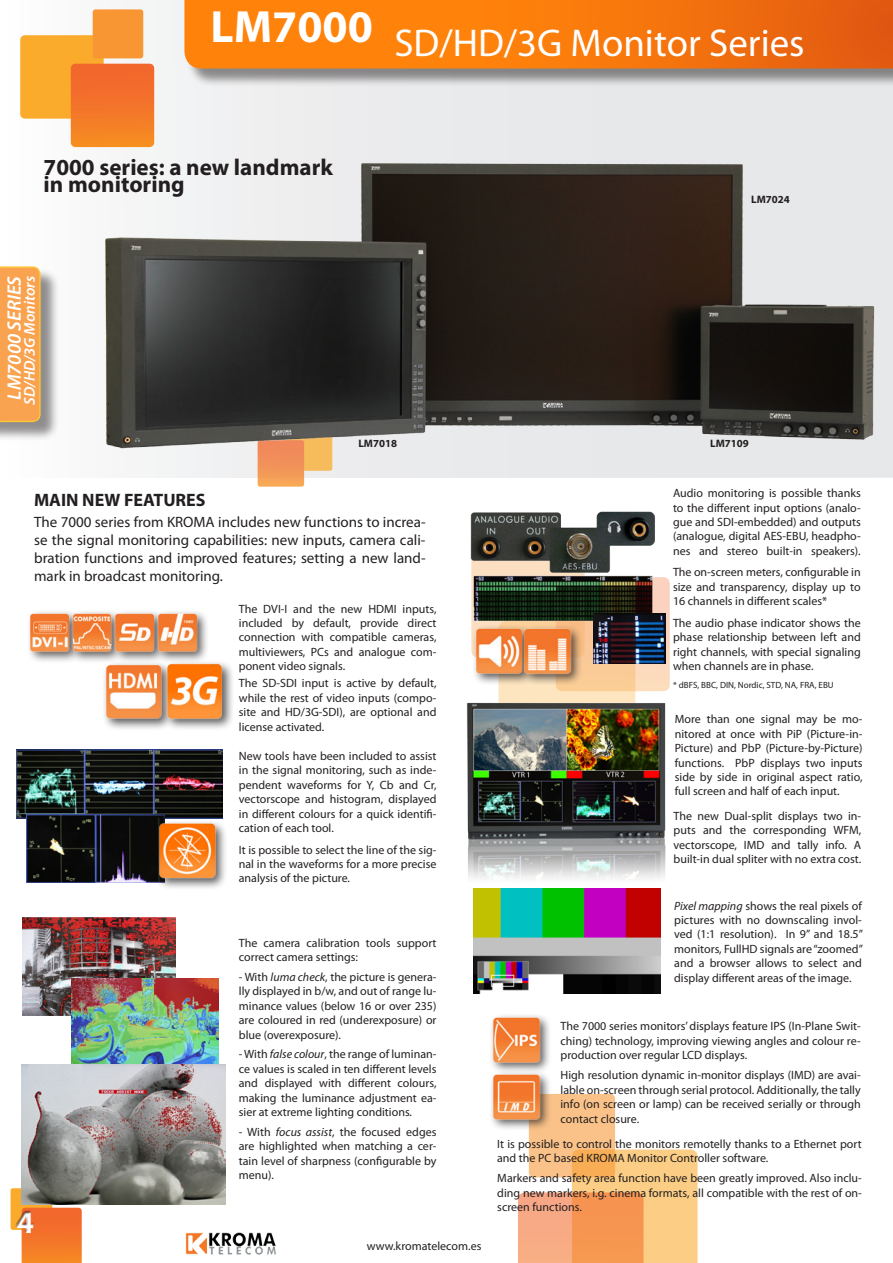
<style>
.page{position:relative;width:893px;height:1263px;background:#fff}
.page>*{position:absolute;margin:0;border:0;box-sizing:border-box;transform-origin:0 0}
.t1{font:700 45.45px "Myriad Pro";color:#fff}
.t2{font:38.85px "Myriad Pro";color:#fff}
.t3{font:700 31.5px "Myriad Pro";color:#fff}
.t4{font:700 23.1px/17.2px "Myriad Pro";color:#231f20}
.t5{font:italic 600 19.5px "Myriad Pro";color:#fff}
.t6{font:700 18px "Myriad Pro";color:#231f20}
.t7{font:italic 600 15.6px "Myriad Pro";color:#fff}
.t8{font:15px/18px "Myriad Pro";color:#231f20;text-align:justify}
.t9{font:12px/14.4px "Myriad Pro";color:#231f20;text-align:justify}
.t10{font:700 10.8px "Myriad Pro";color:#231f20}
.t11{font:9px "Myriad Pro";color:#231f20}
.s1{font-style:italic}
</style>
<div class="page">
<img style="left:185px;top:1232px;width:91px;height:23px">
<svg style="left:70px;top:0;width:823px;height:478px"></svg>
<svg style="left:11px;top:1188px;width:41px;height:42px"></svg>
<svg style="left:22px;top:1208px;width:60px;height:55px;background:#f3762a"></svg>
<svg style="left:258px;top:471px;width:46px;height:16px"></svg>
<div style="left:498px;top:621px;width:137px;height:137px;background:#fde5c0;border-radius:7px"></div>
<svg style="left:556px;top:637px;width:114px;height:54px;background:#f3cba0"></svg>
<svg style="left:518px;top:1149px;width:180px;height:114px;background:#f9ba7e"></svg>
<svg style="left:529px;top:1094px;width:86px;height:83px;background:#f9be7e"></svg>
<div style="left:20px;top:35px;width:84px;height:84px;background:#faab2c;border-radius:5px"></div>
<svg style="left:71px;top:64px;width:83px;height:83px;background:#f26e2b"></svg>
<div style="left:93px;top:9px;width:50px;height:49px;background:#f79632;border-radius:3px"></div>
<div style="left:186px;top:0;width:707px;height:87px;background:#231f20;opacity:.5"></div>
<svg style="left:184px;top:0;width:709px;height:68px;background:#f7770d"></svg>
<div style="left:0;top:268px;width:59px;height:172px;background:#231f20;opacity:.5"></div>
<svg style="left:0;top:266px;width:41px;height:156px;background:#f8a450"></svg>
<div style="left:26px;top:609px;width:55px;height:54px;background:#231f20;opacity:.75"></div>
<img style="left:26px;top:610px;width:42px;height:47px">
<div style="left:68px;top:609px;width:55px;height:54px;background:#231f20;opacity:.75"></div>
<img style="left:68px;top:610px;width:43px;height:47px">
<div style="left:102px;top:660px;width:72px;height:70px;background:#231f20;opacity:.75"></div>
<img style="left:99px;top:654px;width:61px;height:68px">
<div style="left:163px;top:660px;width:71px;height:70px;background:#231f20;opacity:.75"></div>
<img style="left:160px;top:662px;width:70px;height:66px">
<img style="left:470px;top:511px;width:200px;height:126px">
<div style="left:472px;top:624px;width:62px;height:61px;background:#231f20;opacity:.75"></div>
<img style="left:470px;top:624px;width:49px;height:56px">
<div style="left:520px;top:624px;width:63px;height:61px;background:#231f20;opacity:.75"></div>
<img style="left:519px;top:624px;width:58px;height:56px">
<img style="left:80px;top:109px;width:811px;height:362px">
<div style="left:489px;top:1070px;width:62px;height:61px;background:#231f20;opacity:.75"></div>
<img style="left:489px;top:1074px;width:57px;height:52px">
<div style="left:489px;top:1013px;width:62px;height:61px;background:#231f20;opacity:.75"></div>
<div style="left:111px;top:609px;width:55px;height:54px;background:#231f20;opacity:.75"></div>
<img style="left:111px;top:610px;width:42px;height:47px">
<div style="left:154px;top:609px;width:55px;height:54px;background:#231f20;opacity:.75"></div>
<img style="left:153px;top:610px;width:49px;height:47px">
<img style="left:17px;top:749px;width:205px;height:69px">
<img style="left:27px;top:814px;width:137px;height:69px">
<div style="left:155px;top:819px;width:73px;height:71px;background:#231f20;opacity:.75"></div>
<img style="left:153px;top:821px;width:70px;height:65px">
<img style="left:22px;top:918px;width:154px;height:97px">
<img style="left:72px;top:978px;width:147px;height:87px">
<img style="left:21px;top:1065px;width:204px;height:139px">
<img style="left:593px;top:613px;width:72px;height:50px">
<img style="left:473px;top:888px;width:188px;height:106px">
<div style="left:15px;top:1211px;width:21px;height:24px;background:#fff;opacity:.08"></div>
<div style="left:15px;top:1210px;width:20px;height:24px;background:#231f20;opacity:.75"></div>
<img style="left:466px;top:698px;width:200px;height:180px">
<h1 class="t1" style="left:211px;top:-3px;width:164px">LM7000</h1>
<h2 class="t2" style="left:394px;top:19px;width:412px">SD/HD/3G Monitor Series</h2>
<h3 class="t4" style="left:44px;top:157px;width:291px">7000 series: a new landmark in monitoring</h3>
<p class="t10" style="left:751px;top:193px;width:40px">LM7024</p>
<h3 class="t5" style="left:2px;top:400px;width:125px;rotate:-90deg">LM7000 SERIES</h3>
<h3 class="t7" style="left:20px;top:405px;width:130px;rotate:-90deg">SD/HD/3G Monitors</h3>
<p class="t10" style="left:358px;top:436px;width:40px">LM7018</p>
<p class="t10" style="left:710px;top:436px;width:40px">LM7109</p>
<h3 class="t6" style="left:34px;top:488px;width:173px">MAIN NEW FEATURES</h3>
<p class="t8" style="left:34px;top:513px;width:393px">The 7000 series from KROMA includes new functions to increa&shy;se the signal monitoring capabilities: new inputs, camera cali&shy;bration functions and improved features; setting a new land&shy;mark in broadcast monitoring.</p>
<p class="t9" style="left:239px;top:601px;width:199px">The DVI-I and the new HDMI inputs, included by default, provide direct connection with compatible cameras, multiviewers, PCs and analogue com&shy;ponent video signals.</p>
<p class="t9" style="left:239px;top:676px;width:199px">The SD-SDI input is active by default, while the rest of video inputs (compo&shy;site and HD/3G-SDI), are optional and license activated.</p>
<p class="t9" style="left:239px;top:749px;width:199px">New tools have been included to assist in the signal monitoring, such as inde&shy;pendent waveforms for Y, Cb and Cr, vectorscope and histogram, displayed in different colours for a quick identifi&shy;cation of each tool.</p>
<p class="t9" style="left:239px;top:842px;width:199px">It is possible to select the line of the sig&shy;nal in the waveforms for a more precise analysis of the picture.</p>
<h3 class="t3" style="left:17px;top:1202px;width:19px">4</h3>
<p class="t9" style="left:239px;top:935px;width:199px">The camera calibration tools support correct camera settings:</p>
<p class="t9" style="left:239px;top:970px;width:199px">- With <span class="s1">luma check</span>, the picture is genera&shy;lly displayed in b/w, and out of range lu&shy;minance values (below 16 or over 235) are coloured in red (underexposure) or blue (overexposure).</p>
<p class="t9" style="left:239px;top:1047px;width:199px">- With <span class="s1">false colour</span>, the range of luminan&shy;ce values is scaled in ten different levels and displayed with different colours, making the luminance adjustment ea&shy;sier at extreme lighting conditions.</p>
<p class="t9" style="left:239px;top:1124px;width:199px">- With <span class="s1">focus assist</span>, the focused edges are highlighted when matching a cer&shy;tain level of sharpness (configurable by menu).</p>
<p class="t9" style="left:367px;top:1238px;width:116px">www.kromatelecom.es</p>
<p class="t9" style="left:673px;top:486px;width:189px">Audio monitoring is possible thanks to the different input options (analo&shy;gue and SDI-embedded) and outputs (analogue, digital AES-EBU, headpho&shy;nes and stereo built-in speakers).</p>
<p class="t9" style="left:673px;top:565px;width:189px">The on-screen meters, configurable in size and transparency, display up to 16 channels in different scales*</p>
<p class="t9" style="left:673px;top:615px;width:189px">The audio phase indicator shows the phase relationship between left and right channels, with special signaling when channels are in phase.</p>
<p class="t11" style="left:673px;top:679px;width:162px">* dBFS, BBC, DIN, Nordic, STD, NA, FRA, EBU</p>
<p class="t9" style="left:675px;top:712px;width:189px">More than one signal may be mo&shy;nitored at once with PiP (Picture-in-Picture) and PbP (Picture-by-Picture) functions. PbP displays two inputs side by side in original aspect ratio, full screen and half of each input.</p>
<p class="t9" style="left:674px;top:808px;width:189px">The new Dual-split displays two in&shy;puts and the corresponding WFM, vectorscope, IMD and tally info. A built-in dual spliter with no extra cost.</p>
<p class="t9" style="left:674px;top:898px;width:190px"><span class="s1">Pixel mapping</span> shows the real pixels of pictures with no downscaling invol&shy;ved (1:1 resolution). In 9” and 18.5” monitors, FullHD signals are “zoomed” and a browser allows to select and display different areas of the image.</p>
<p class="t9" style="left:560px;top:1019px;width:302px">The 7000 series monitors’ displays feature IPS (In-Plane Swit&shy;ching) technology, improving viewing angles and colour re&shy;production over regular LCD displays.</p>
<p class="t9" style="left:560px;top:1068px;width:302px">High resolution dynamic in-monitor displays (IMD) are avai&shy;lable on-screen through serial protocol. Additionally, the tally info (on screen or lamp) can be received serially or through contact closure.</p>
<p class="t9" style="left:497px;top:1136px;width:366px">It is possible to control the monitors remotelly thanks to a Ethernet port and the PC based KROMA Monitor Controller software.</p>
<p class="t9" style="left:497px;top:1171px;width:366px">Markers and safety area function have been greatly improved. Also inclu&shy;ding new markers, i.g. cinema formats, all compatible with the rest of on&shy;screen functions.</p>
</div>
